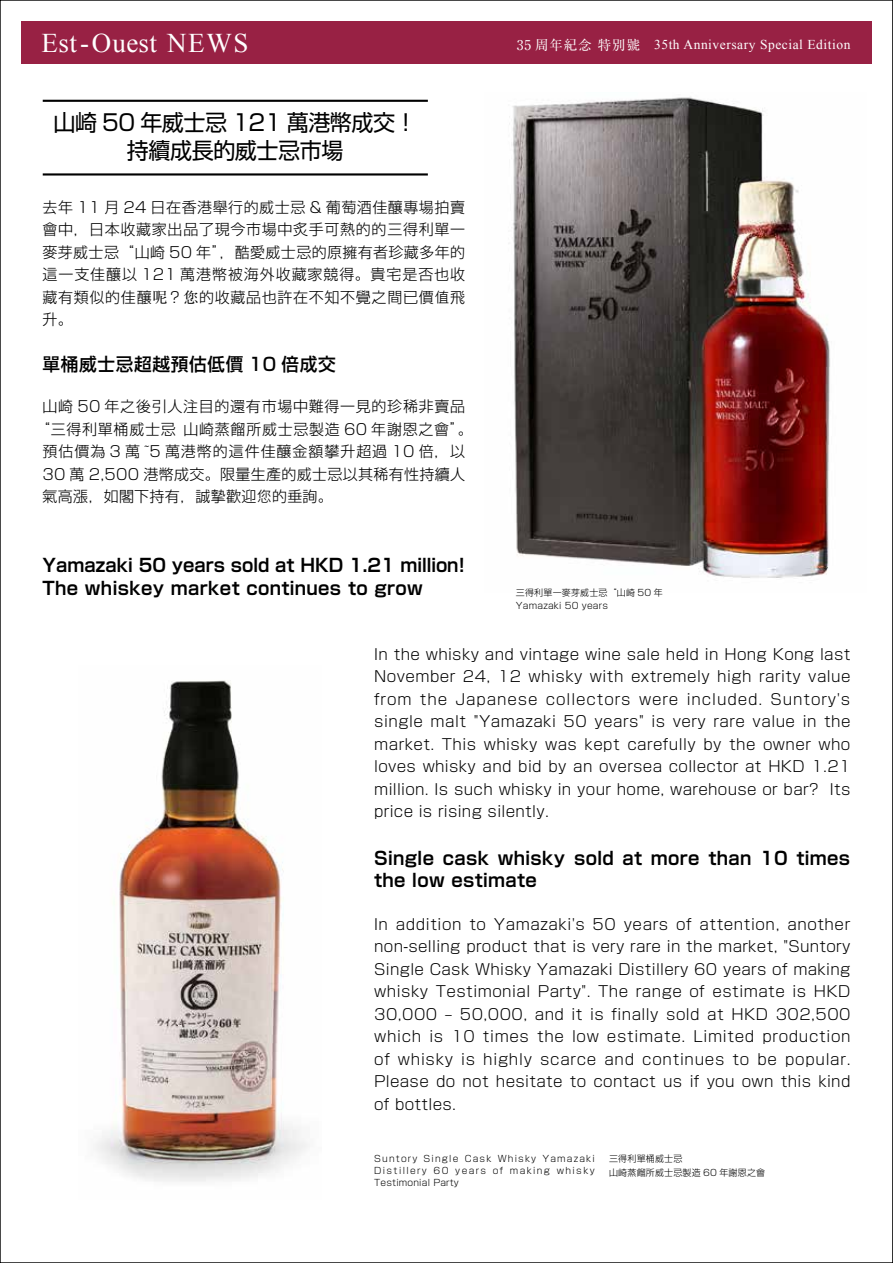
<style>
.page{position:relative;width:893px;height:1263px;background:#fff}
.page>*{position:absolute;margin:0;border:0;box-sizing:border-box;transform-origin:0 0}
.t1{font:27px "Times New Roman";letter-spacing:.02em;color:#fff}
.t2{font:22.5px/28.5px "Shin Go Pr 5";letter-spacing:-.02em;color:#000;text-align:center}
.t3{font:700 18px/22.5px "Shin Go Pro De";letter-spacing:.02em;color:#000}
.t4{font:500 18px "Shin Go Pro";letter-spacing:.04em;color:#000}
.t5{font:300 15px/22.5px "Shin Go Pro";letter-spacing:.02em;color:#000;text-align:justify}
.t6{font:300 15px "Shin Go Pro";letter-spacing:.05em;color:#000}
.t7{font:300 15px "Shin Go Pro";letter-spacing:.045em;color:#000}
.t8{font:300 15px "Shin Go Pro";letter-spacing:.065em;color:#000}
.t9{font:13.5px "Times New Roman";letter-spacing:.04em;color:#fff}
.t10{font:300 9px/12px "Shin Go Pro";letter-spacing:.02em;color:#000}
.s1{font-family:"Ryumin Pr 5"}
.s2{font-family:"Ryumin Pr 5";font-weight:400}
.s3{font-family:"Microsoft Jheng Hei";font-weight:400}
</style>
<div class="page">
<div style="left:21px;top:22px;width:851px;height:42px;background:#982144"></div>
<svg style="left:892px;top:0;width:1px;height:1263px"></svg>
<img style="left:508px;top:96px;width:322px;height:482px">
<hr style="left:43px;top:100px;width:385px;height:2px;background:#000">
<hr style="left:43px;top:173px;width:385px;height:3px;background:#000">
<img style="left:95px;top:680px;width:213px;height:502px">
<h1 class="t1" style="left:41px;top:25px;width:208px">Est-Ouest NEWS</h1>
<p class="t9" style="left:517px;top:35px;width:335px"><span class="s1">35 周年紀念 特別號</span> 35th Anniversary Special Edition</p>
<h2 class="t2" style="left:54px;top:106px;width:365px">山崎 50 年威士忌 121 萬港幣成交！持續成長的威士忌市場</h2>
<p class="t5" style="left:43px;top:194px;width:424px">去年 11 月 24 日在香港舉行的威士忌 &amp; 葡萄酒佳釀專場拍賣會中，日本收藏家出品了現今市場中炙手可熱的的三得利單一麥芽威士忌“山崎 50 年”，酷愛威士忌的原擁有者珍藏多年的這一支佳釀以 121 萬港幣被海外收藏家競得。貴宅是否也收藏有類似的佳釀<span class="s2">呢</span>？<span class="s2">您</span>的收藏品也許在不知不覺之間已價<span class="s3">值</span>飛升。</p>
<p class="t4" style="left:43px;top:350px;width:295px">單桶威士忌超越預估低價 10 倍成交</p>
<p class="t7" style="left:43px;top:394px;width:424px">山崎 50 年之後引人注目的還有市場中難得一見的珍稀非賣品</p>
<p class="t6" style="left:35px;top:417px;width:439px">“三得利單桶威士忌 山崎蒸餾所威士忌製造 60 年謝恩之會”。</p>
<p class="t8" style="left:43px;top:439px;width:424px">預估價為 3 萬 ~5 萬港幣的這件佳釀金額攀升超過 10 倍，以</p>
<p class="t5" style="left:43px;top:461px;width:424px">30 萬 2,500 港幣成交。限量生產的威士忌以其稀有性持續人</p>
<p class="t5" style="left:43px;top:483px;width:292px">氣高漲，如閣下持有，誠摯歡迎<span class="s3">您</span>的垂詢。</p>
<p class="t3" style="left:43px;top:552px;width:424px">Yamazaki 50 years sold at HKD 1.21 million!<br>The whiskey market continues to grow</p>
<p class="t10" style="left:516px;top:584px;width:148px;line-height:13.5px">三得利單一麥芽威士忌“山崎 50 年<br>Yamazaki 50 years</p>
<p class="t5" style="left:374px;top:641px;width:478px">In the whisky and vintage wine sale held in Hong Kong last November 24, 12 whisky with extremely high rarity value from the Japanese collectors were included. Suntory's single malt "Yamazaki 50 years" is very rare value in the market. This whisky was kept carefully by the owner who loves whisky and bid by an oversea collector at HKD 1.21 million. Is such whisky in your home, warehouse or bar? Its price is rising silently.</p>
<p class="t3" style="left:374px;top:845px;width:478px">Single cask whisky sold at more than 10 times the low estimate</p>
<p class="t5" style="left:374px;top:911px;width:478px">In addition to Yamazaki's 50 years of attention, another non-selling product that is very rare in the market, "Suntory Single Cask Whisky Yamazaki Distillery 60 years of making whisky Testimonial Party". The range of estimate is HKD 30,000 – 50,000, and it is finally sold at HKD 302,500 which is 10 times the low estimate. Limited production of whisky is highly scarce and continues to be popular.<br>Please do not hesitate to contact us if you own this kind of bottles.</p>
<p class="t10" style="left:374px;top:1152px;width:222px;text-align:justify">Suntory Single Cask Whisky Yamazaki Distillery 60 years of making whisky Testimonial Party</p>
<p class="t10" style="left:609px;top:1151px;width:158px;line-height:13.5px">三得利單桶威士忌<br>山崎蒸餾所威士忌製造 60 年謝恩之會</p>
</div>
